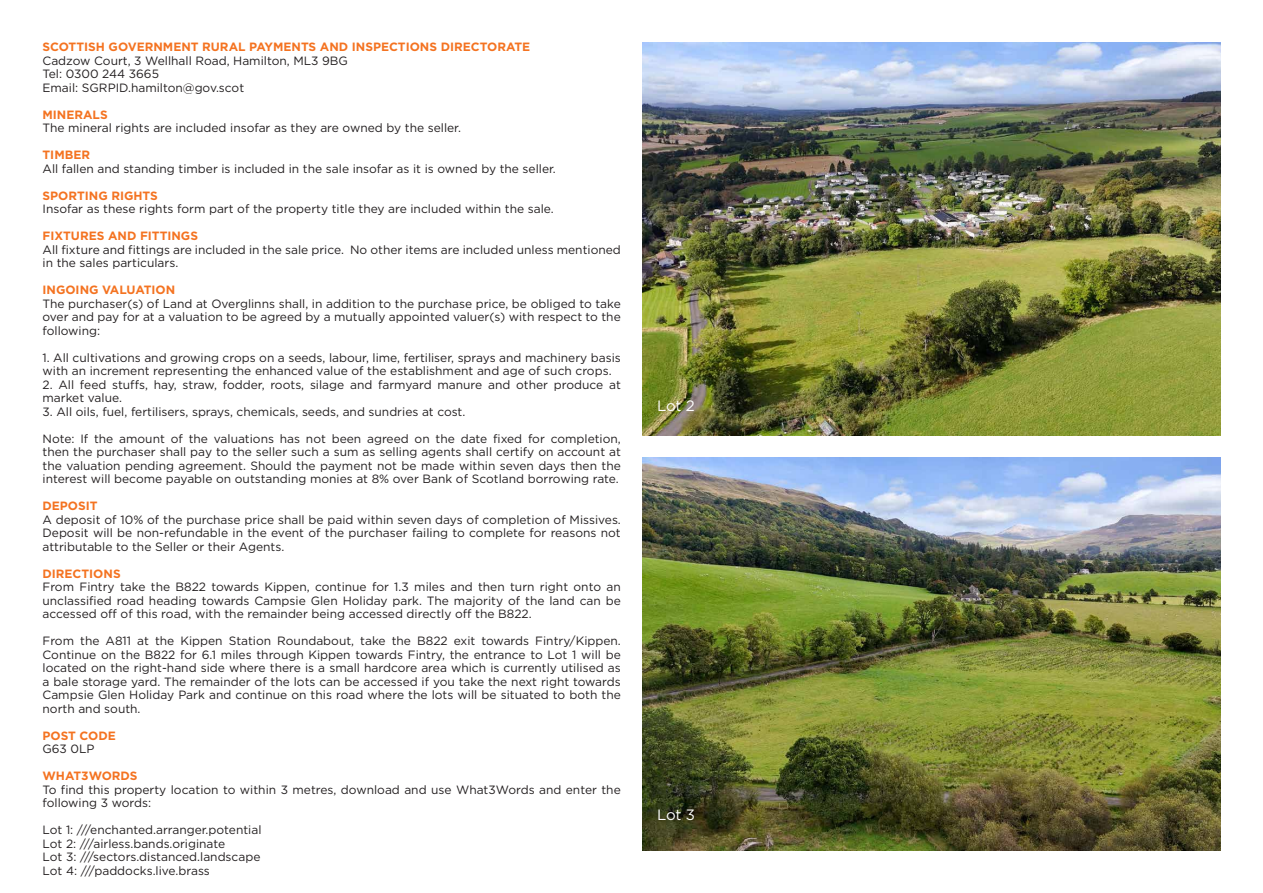
<style>
.page{position:relative;width:1263px;height:893px;background:#fff}
.page>*{position:absolute;margin:0;border:0;box-sizing:border-box;transform-origin:0 0}
.Body_Text{font:15px "Gotham HTF";letter-spacing:-.015em;color:#fff}
.Body_Text-2{font:12px/13.5px "Gotham HTF";color:#231f20;text-align:justify}
.Headings_Text{font:700 12px "Gotham HTF";color:#f47321}
</style>
<div class="page">
<img style="left:642px;top:457px;width:578px;height:393px">
<img style="left:642px;top:43px;width:578px;height:393px">
<p class="Headings_Text" style="left:43px;top:40px;width:489px">SCOTTISH GOVERNMENT RURAL PAYMENTS AND INSPECTIONS DIRECTORATE</p>
<p class="Body_Text-2" style="left:43px;top:54px;width:307px">Cadzow Court, 3 Wellhall Road, Hamilton, ML3 9BG</p>
<p class="Body_Text-2" style="left:43px;top:67px;width:118px">Tel: 0300 244 3665</p>
<p class="Body_Text-2" style="left:43px;top:81px;width:203px">Email: SGRPID.hamilton@gov.scot</p>
<p class="Headings_Text" style="left:43px;top:108px;width:67px">MINERALS</p>
<p class="Body_Text-2" style="left:43px;top:121px;width:420px">The mineral rights are included insofar as they are owned by the seller.</p>
<p class="Headings_Text" style="left:43px;top:148px;width:49px">TIMBER</p>
<p class="Body_Text-2" style="left:43px;top:162px;width:515px">All fallen and standing timber is included in the sale insofar as it is owned by the seller.</p>
<p class="Headings_Text" style="left:43px;top:189px;width:117px">SPORTING RIGHTS</p>
<p class="Body_Text-2" style="left:43px;top:202px;width:513px">Insofar as these rights form part of the property title they are included within the sale.</p>
<p class="Headings_Text" style="left:43px;top:229px;width:157px">FIXTURES AND FITTINGS</p>
<p class="Body_Text-2" style="left:43px;top:243px;width:580px">All fixture and fittings are included in the sale price. No other items are included unless mentioned in the sales particulars.</p>
<p class="Headings_Text" style="left:43px;top:283px;width:134px">INGOING VALUATION</p>
<p class="Body_Text-2" style="left:43px;top:297px;width:580px">The purchaser(s) of Land at Overglinns shall, in addition to the purchase price, be obliged to take over and pay for at a valuation to be agreed by a mutually appointed valuer(s) with respect to the following:</p>
<p class="Body_Text-2" style="left:43px;top:351px;width:580px">1. All cultivations and growing crops on a seeds, labour, lime, fertiliser, sprays and machinery basis with an increment representing the enhanced value of the establishment and age of such crops.</p>
<p class="Body_Text-2" style="left:43px;top:378px;width:580px">2. All feed stuffs, hay, straw, fodder, roots, silage and farmyard manure and other produce at market value.</p>
<p class="Body_Text-2" style="left:43px;top:405px;width:424px">3. All oils, fuel, fertilisers, sprays, chemicals, seeds, and sundries at cost.</p>
<p class="Body_Text-2" style="left:43px;top:432px;width:580px">Note: If the amount of the valuations has not been agreed on the date fixed for completion, then the purchaser shall pay to the seller such a sum as selling agents shall certify on account at the valuation pending agreement. Should the payment not be made within seven days then the interest will become payable on outstanding monies at 8% over Bank of Scotland borrowing rate.</p>
<p class="Headings_Text" style="left:43px;top:499px;width:57px">DEPOSIT</p>
<p class="Body_Text-2" style="left:43px;top:513px;width:580px">A deposit of 10% of the purchase price shall be paid within seven days of completion of Missives.<br>Deposit will be non-refundable in the event of the purchaser failing to complete for reasons not attributable to the Seller or their Agents.</p>
<p class="Headings_Text" style="left:43px;top:567px;width:80px">DIRECTIONS</p>
<p class="Body_Text-2" style="left:43px;top:580px;width:580px">From Fintry take the B822 towards Kippen, continue for 1.3 miles and then turn right onto an unclassified road heading towards Campsie Glen Holiday park. The majority of the land can be accessed off of this road, with the remainder being accessed directly off the B822.</p>
<p class="Body_Text-2" style="left:43px;top:634px;width:580px">From the A811 at the Kippen Station Roundabout, take the B822 exit towards Fintry/Kippen.<br>Continue on the B822 for 6.1 miles through Kippen towards Fintry, the entrance to Lot 1 will be located on the right-hand side where there is a small hardcore area which is currently utilised as a bale storage yard. The remainder of the lots can be accessed if you take the next right towards Campsie Glen Holiday Park and continue on this road where the lots will be situated to both the north and south.</p>
<p class="Headings_Text" style="left:43px;top:729px;width:75px">POST CODE</p>
<p class="Body_Text-2" style="left:43px;top:742px;width:54px">G63 0LP</p>
<p class="Headings_Text" style="left:43px;top:769px;width:97px">WHAT3WORDS</p>
<p class="Body_Text-2" style="left:43px;top:783px;width:580px">To find this property location to within 3 metres, download and use What3Words and enter the following 3 words:</p>
<p class="Body_Text-2" style="left:43px;top:823px;width:221px">Lot 1: ///enchanted.arranger.potential</p>
<p class="Body_Text-2" style="left:43px;top:837px;width:184px">Lot 2: ///airless.bands.originate</p>
<p class="Body_Text-2" style="left:43px;top:850px;width:219px">Lot 3: ///sectors.distanced.landscape</p>
<p class="Body_Text-2" style="left:43px;top:864px;width:169px">Lot 4: ///paddocks.live.brass</p>
<p class="Body_Text" style="left:657px;top:397px;width:39px">Lot 2</p>
<p class="Body_Text" style="left:657px;top:806px;width:39px">Lot 3</p>
</div>
